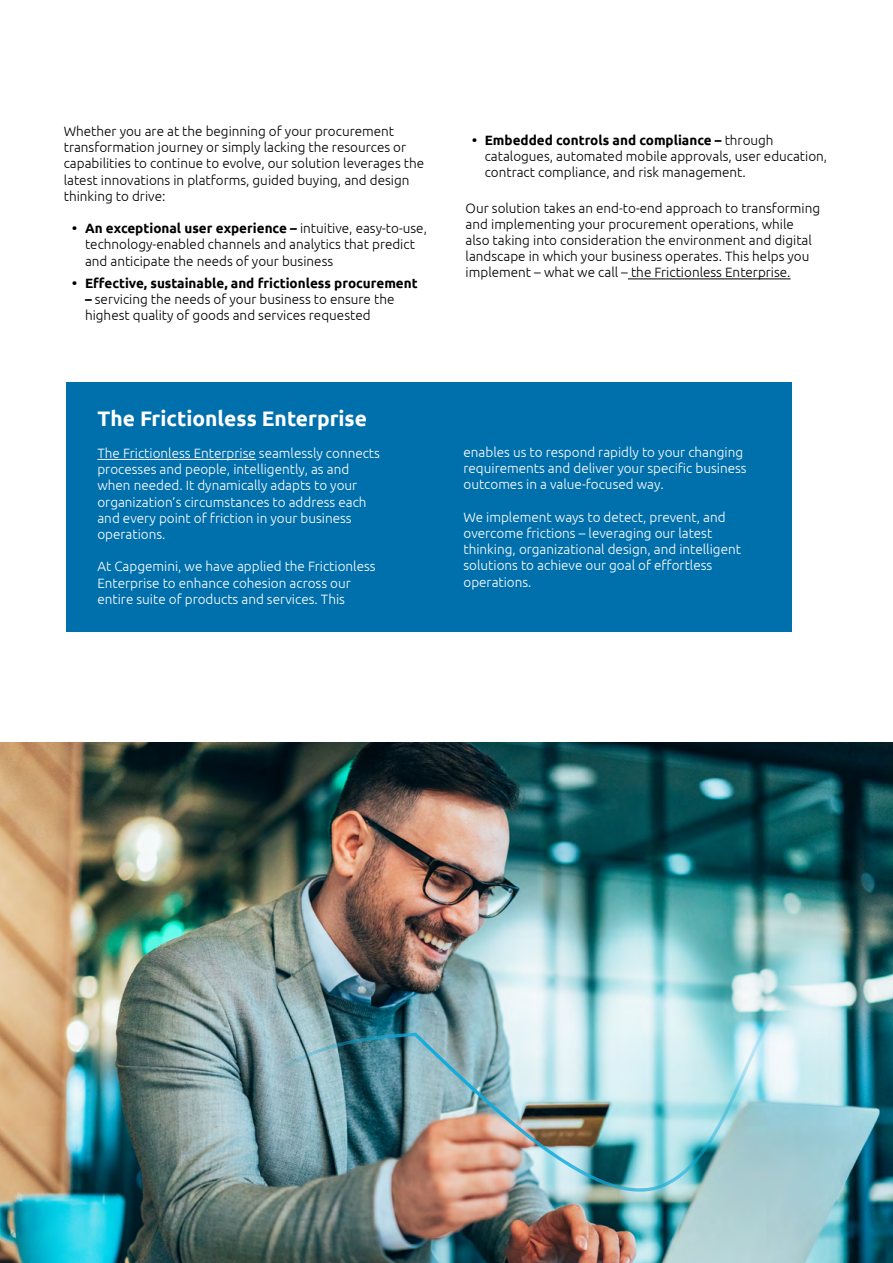
<style>
.page{position:relative;width:893px;height:1263px;background:#fff}
.page>*{position:absolute;margin:0;border:0;box-sizing:border-box;transform-origin:0 0}
.t1{font:700 21px "Ubuntu";color:#fff}
.t2{font:300 13.5px/16.2px "Ubuntu";color:#000}
.t3{font:300 13.5px/16.2px "Ubuntu";color:#fff}
.t4{font:700 13.5px "Ubuntu";color:#000}
.s1{font-weight:700}
</style>
<div class="page">
<img style="left:0;top:742px;width:893px;height:521px">
<img style="left:221px;top:950px;width:610px;height:238px">
<hr style="left:628px;top:278px;width:163px;height:1px;background:#000">
<div style="left:67px;top:382px;width:725px;height:249px;background:#0070ad"></div>
<hr style="left:97px;top:459px;width:159px;height:1px;background:#fff">
<p class="t2" style="left:64px;top:123px;width:362px">Whether you are at the beginning of your procurement transformation journey or simply lacking the resources or capabilities to continue to evolve, our solution leverages the latest innovations in platforms, guided buying, and design thinking to drive:</p>
<p class="t2" style="left:85px;top:220px;width:343px;text-indent:-13px"><span class="s1">• An exceptional user experience –</span> intuitive, easy-to-use, technology-enabled channels and analytics that predict and anticipate the needs of your business</p>
<p class="t4" style="left:72px;top:275px;width:347px">• Effective, sustainable, and frictionless procurement</p>
<p class="t2" style="left:85px;top:291px;width:311px"><span class="s1">–</span> servicing the needs of your business to ensure the highest quality of goods and services requested</p>
<h1 class="t1" style="left:97px;top:405px;width:271px">The Frictionless Enterprise</h1>
<p class="t3" style="left:97px;top:445px;width:284px">The Frictionless Enterprise seamlessly connects processes and people, intelligently, as and when needed. It dynamically adapts to your organization’s circumstances to address each and every point of friction in your business operations.</p>
<p class="t3" style="left:97px;top:558px;width:280px">At Capgemini, we have applied the Frictionless<br>Enterprise to enhance cohesion across our entire suite of products and services. This</p>
<p class="t2" style="left:485px;top:132px;width:344px;text-indent:-13px"><span class="s1">• Embedded controls and compliance –</span> through catalogues, automated mobile approvals, user education, contract compliance, and risk management.</p>
<p class="t2" style="left:466px;top:199px;width:356px">Our solution takes an end-to-end approach to transforming and implementing your procurement operations, while also taking into consideration the environment and digital landscape in which your business operates. This helps you implement – what we call – the Frictionless Enterprise.</p>
<p class="t3" style="left:463px;top:444px;width:285px">enables us to respond rapidly to your changing requirements and deliver your specific business outcomes in a value-focused way.</p>
<p class="t3" style="left:463px;top:508px;width:279px">We implement ways to detect, prevent, and overcome frictions – leveraging our latest thinking, organizational design, and intelligent solutions to achieve our goal of effortless operations.</p>
</div>
